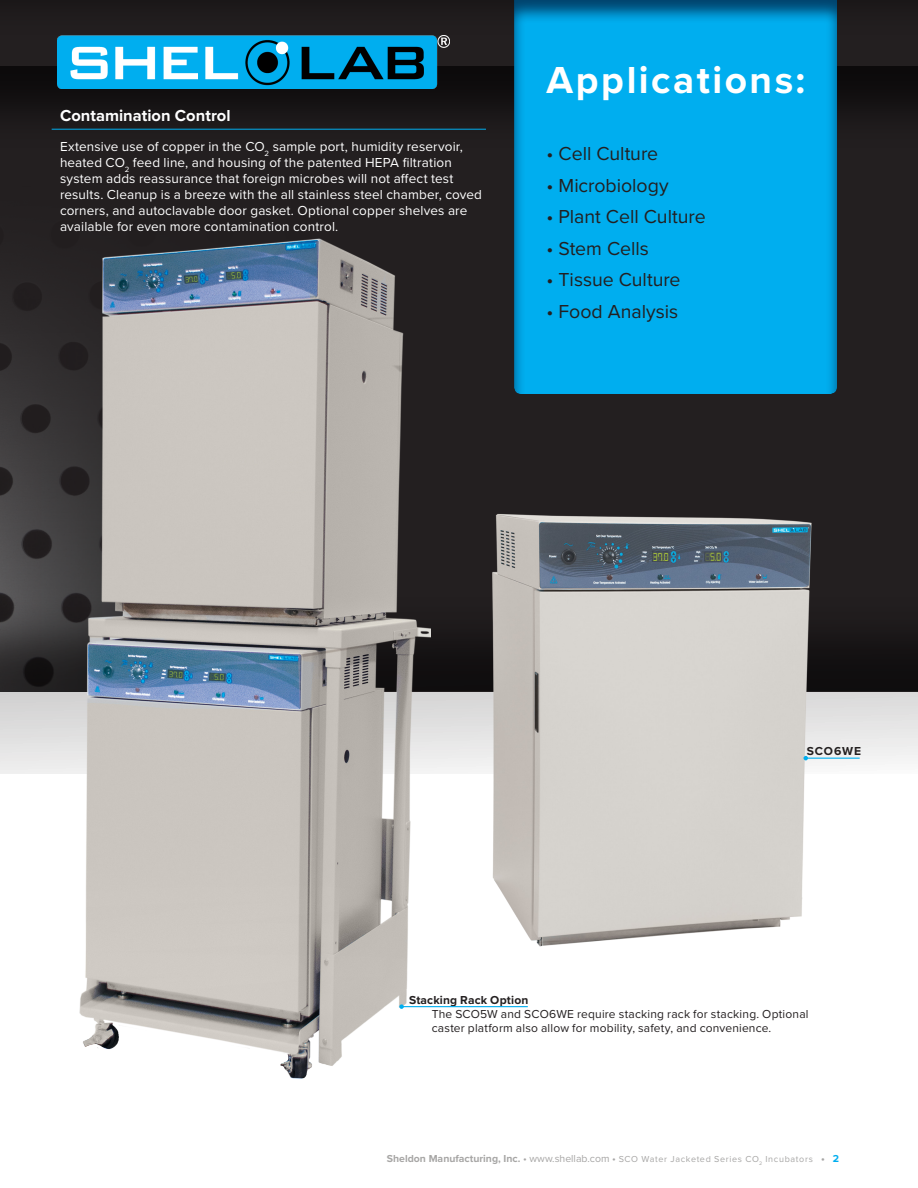
<style>
.page{position:relative;width:918px;height:1188px;background:#fff}
.page>*{position:absolute;margin:0;border:0;box-sizing:border-box;transform-origin:0 0}
.section_header{font:700 39px "Proxima Nova";letter-spacing:.065em;color:#fff}
.Body_copy{font:19.5px "Proxima Nova";color:#231f20}
.Body_copy-2{font:700 16.5px "Proxima Nova";color:#fff}
.Body_copy-3{font:13.5px/15.9px "Proxima Nova";letter-spacing:.01em;color:#fff}
.call_outs{font:12px/13.8px "Proxima Nova";letter-spacing:.015em;color:#231f20}
.call_outs-2{font:700 12px "Proxima Nova";letter-spacing:.015em;color:#231f20}
.t1{font:9px "Proxima Nova";letter-spacing:.075em;color:#a7a6a5}
.s1{font-weight:700;font-size:10.5px}
.s2{font-size:10.5px}
.s3{font-weight:700;font-size:10.5px;color:#00aeef}
</style>
<div class="page">
<div style="left:0;top:0;width:918px;height:691px;background:#231f20"></div>
<div style="left:0;top:63px;width:918px;height:711px;background:#231f20;opacity:.75"></div>
<hr style="left:52px;top:129px;width:434px;height:1px;background:#00aeef">
<img style="left:61px;top:234px;width:370px;height:845px">
<img style="left:484px;top:498px;width:338px;height:449px">
<div style="left:512px;top:0;width:326px;height:396px;background:#002f47;opacity:.75"></div>
<hr style="left:806px;top:758px;width:54px;height:1px;background:#00aeef">
<svg style="left:804px;top:756px;width:4px;height:4px"></svg>
<hr style="left:402px;top:1006px;width:126px;height:1px;background:#00aeef">
<svg style="left:399px;top:1004px;width:5px;height:5px"></svg>
<img style="left:57px;top:35px;width:393px;height:53px">
<p class="Body_copy-2" style="left:60px;top:106px;width:172px">Contamination Control</p>
<p class="Body_copy-3" style="left:60px;top:139px;width:424px">Extensive use of copper in the CO<sub>2</sub> sample port, humidity reservoir, heated CO<sub>2</sub> feed line, and housing of the patented HEPA filtration system adds reassurance that foreign microbes will not affect test results. Cleanup is a breeze with the all stainless steel chamber, coved corners, and autoclavable door gasket. Optional copper shelves are available for even more contamination control.</p>
<p class="section_header" style="left:546px;top:57px;width:260px">Applications:</p>
<p class="Body_copy" style="left:546px;top:142px;width:113px">• Cell Culture</p>
<p class="Body_copy" style="left:546px;top:174px;width:124px">• Microbiology</p>
<p class="Body_copy" style="left:546px;top:205px;width:161px">• Plant Cell Culture</p>
<p class="Body_copy" style="left:546px;top:237px;width:104px">• Stem Cells</p>
<p class="Body_copy" style="left:546px;top:268px;width:136px">• Tissue Culture</p>
<p class="Body_copy" style="left:546px;top:300px;width:133px">• Food Analysis</p>
<p class="call_outs-2" style="left:807px;top:744px;width:56px">SCO6WE</p>
<p class="call_outs-2" style="left:409px;top:993px;width:121px">Stacking Rack Option</p>
<p class="call_outs" style="left:432px;top:1008px;width:378px">The SCO5W and SCO6WE require stacking rack for stacking. Optional caster platform also allow for mobility, safety, and convenience.</p>
<p class="t1" style="left:387px;top:1153px;width:454px"><span class="s1">Sheldon Manufacturing, Inc.</span> <span class="s2">• www.shellab.com •</span> SCO Water Jacketed Series CO<sub>2</sub> Incubators <span class="s1">•</span> <span class="s3">2</span></p>
</div>
